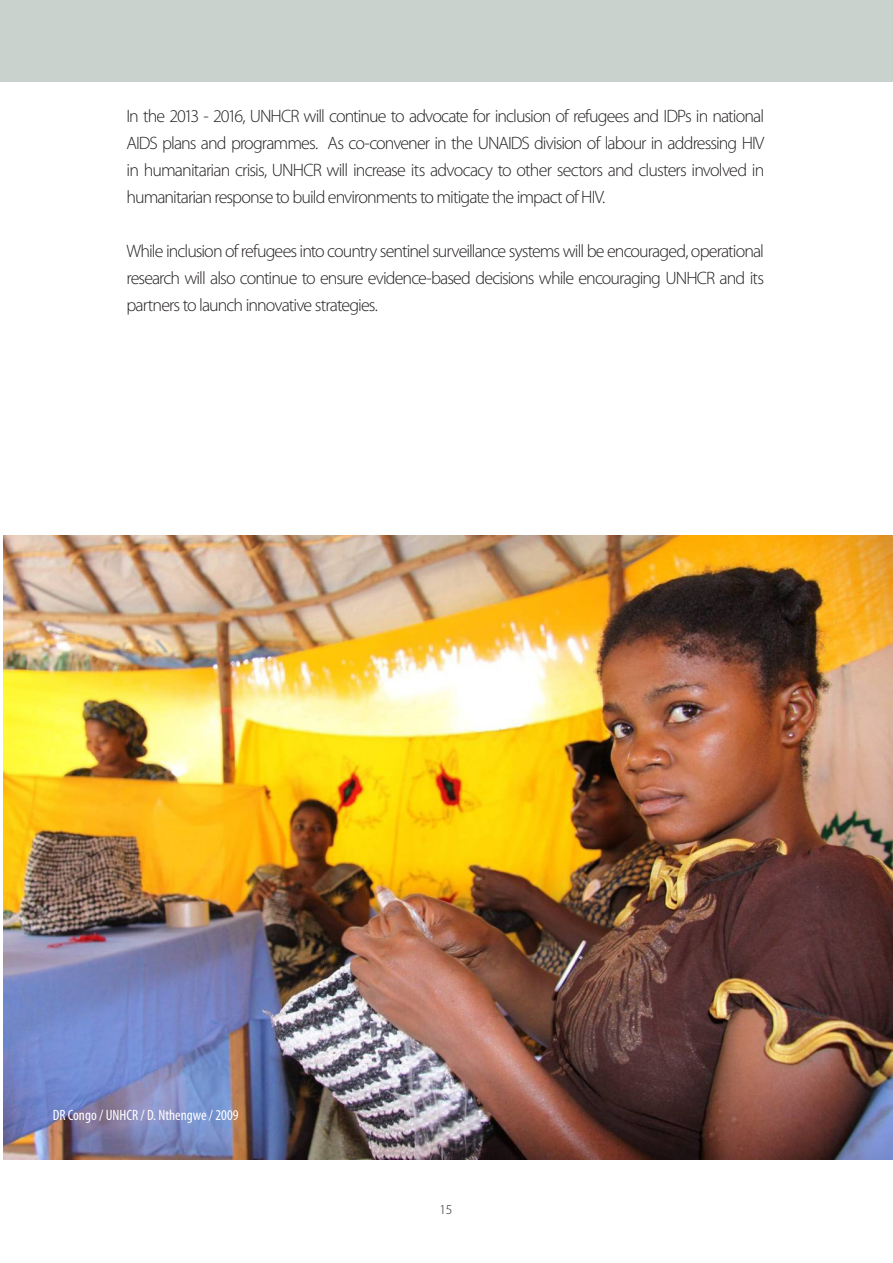
<style>
.page{position:relative;width:893px;height:1263px;background:#fff}
.page>*{position:absolute;margin:0;border:0;box-sizing:border-box;transform-origin:0 0}
.AT___MAIN_BODY___Mai{font:300 18px/27px "Myriad Pro";letter-spacing:-.05em;color:#231f20;text-align:justify}
.t1{font:condensed 15px "Myriad Pro";color:#fff}
.t2{font:300 13.5px "Myriad Pro";color:#231f20}
</style>
<div class="page">
<div style="left:0;top:0;width:893px;height:81px;background:#cad2cd"></div>
<img style="left:3px;top:536px;width:890px;height:623px">
<p class="AT___MAIN_BODY___Mai" style="left:126px;top:102px;width:639px">In the 2013 - 2016, UNHCR will continue to advocate for inclusion of refugees and IDPs in national AIDS plans and programmes. As co-convener in the UNAIDS division of labour in addressing HIV in humanitarian crisis, UNHCR will increase its advocacy to other sectors and clusters involved in humanitarian response to build environments to mitigate the impact of HIV.</p>
<p class="AT___MAIN_BODY___Mai" style="left:126px;top:237px;width:639px">While inclusion of refugees into country sentinel surveillance systems will be encouraged, operational research will also continue to ensure evidence-based decisions while encouraging UNHCR and its partners to launch innovative strategies.</p>
<p class="t1" style="left:53px;top:1106px;width:187px">DR Congo / UNHCR / D. Nthengwe / 2009</p>
<p class="t2" style="left:439px;top:1202px;width:15px">15</p>
</div>
